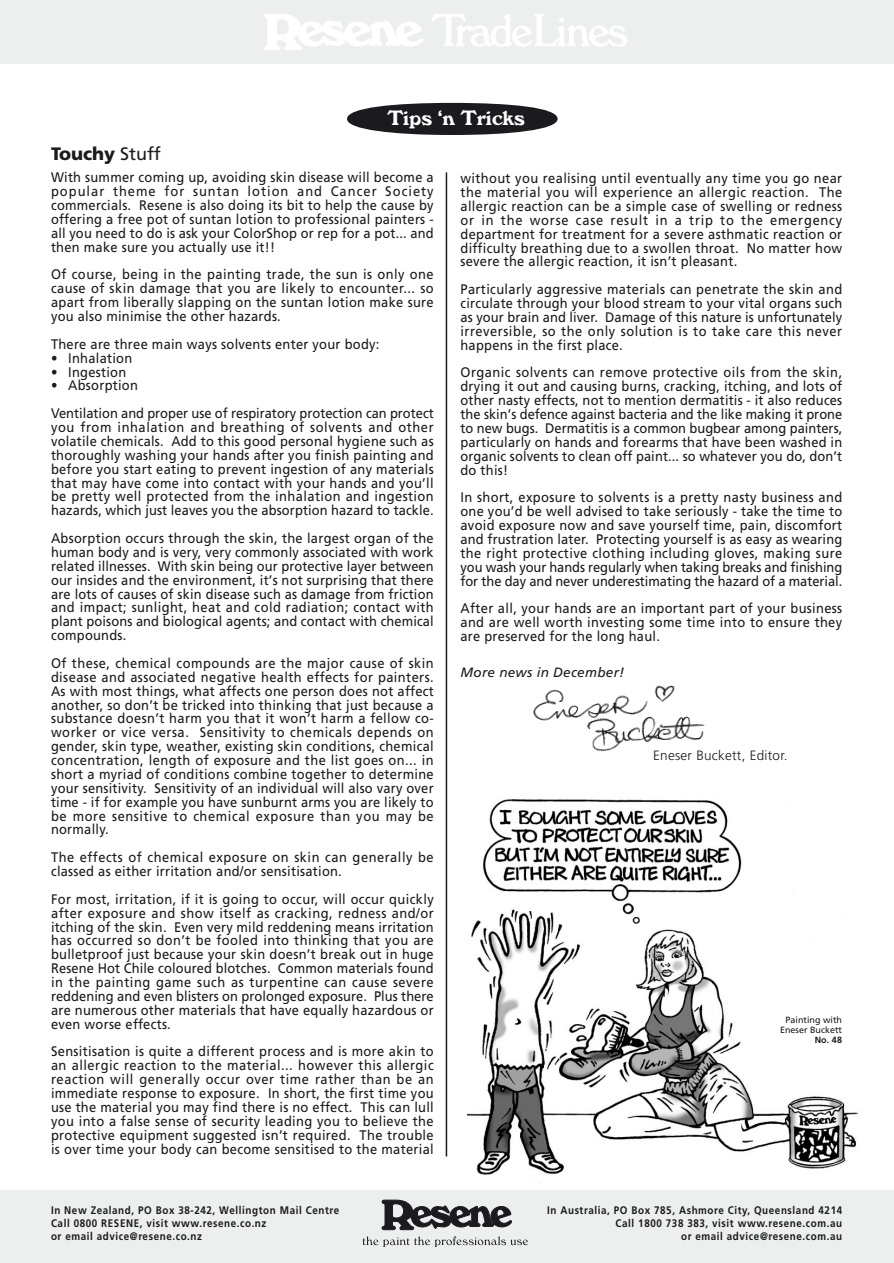
<style>
.page{position:relative;width:894px;height:1263px;background:#fff}
.page>*{position:absolute;margin:0;border:0;box-sizing:border-box;transform-origin:0 0}
.t1{font:21.6px "Windsor Bold DTC";color:#fff}
.t2{font:900 18px "Frutiger";color:#1b1b1f}
.t3{font:13.8px/13.8px "Frutiger";letter-spacing:.02em;color:#1b1b1f;text-align:justify;scale:.93 1}
.t4{font:13.8px/27.8px "Frutiger";color:#1b1b1f;scale:.93 1}
.t5{font:300 13.5px "Frutiger";letter-spacing:.02em;color:#1b1b1f}
.t6{font:italic 13.5px "Frutiger";letter-spacing:.02em;color:#1b1b1f}
.t7{font:700 10.95px/13px "Frutiger";letter-spacing:.06em;color:#1b1b1f;scale:.9 1}
.t8{font:9px/10.4px "Frutiger";color:#1b1b1f;text-align:right}
.t9{font:700 9px "Frutiger";color:#1b1b1f}
.s1{font-weight:400}
</style>
<div class="page">
<img style="left:467px;top:799px;width:391px;height:385px">
<div style="left:347px;top:103px;width:211px;height:32px;background:#1b1b1f;border-radius:50%"></div>
<hr style="left:446px;top:172px;width:1px;height:984px;background:#1b1b1f">
<img style="left:533px;top:685px;width:172px;height:67px">
<div style="left:0;top:1190px;width:894px;height:73px;background:#edeeee"></div>
<svg style="left:381px;top:1199px;width:131px;height:31px;background:#7f7f81"></svg>
<svg style="left:363px;top:1236px;width:165px;height:11px;background:#c9caca"></svg>
<div style="left:0;top:0;width:894px;height:64px;background:#edeeee"></div>
<svg style="left:264px;top:14px;width:159px;height:36px"></svg>
<svg style="left:432px;top:13px;width:195px;height:34px"></svg>
<h1 class="t1" style="left:387px;top:110px;width:139px">Tips ‘n Tricks</h1>
<h2 class="t2" style="left:51px;top:146px;width:111px">Touchy <span class="s1">Stuff</span></h2>
<p class="t3" style="left:51px;top:172px;width:413px">With summer coming up, avoiding skin disease will become a popular theme for suntan lotion and Cancer Society commercials. Resene is also doing its bit to help the cause by offering a free pot of suntan lotion to professional painters - all you need to do is ask your ColorShop or rep for a pot... and then make sure you actually use it!!</p>
<p class="t3" style="left:51px;top:269px;width:413px">Of course, being in the painting trade, the sun is only one cause of skin damage that you are likely to encounter... so apart from liberally slapping on the suntan lotion make sure you also minimise the other hazards.</p>
<p class="t3" style="left:51px;top:338px;width:355px">There are three main ways solvents enter your body:</p>
<p class="t3" style="left:51px;top:352px;width:89px">• Inhalation</p>
<p class="t3" style="left:51px;top:366px;width:82px">• Ingestion</p>
<p class="t4" style="left:51px;top:373px;width:413px">• Absorption<br>Ventilation and proper use of respiratory protection can protect</p>
<p class="t3" style="left:51px;top:421px;width:413px">you from inhalation and breathing of solvents and other volatile chemicals. Add to this good personal hygiene such as thoroughly washing your hands after you finish painting and before you start eating to prevent ingestion of any materials that may have come into contact with your hands and you’ll be pretty well protected from the inhalation and ingestion hazards, which just leaves you the absorption hazard to tackle.</p>
<p class="t3" style="left:51px;top:532px;width:413px">Absorption occurs through the skin, the largest organ of the human body and is very, very commonly associated with work related illnesses. With skin being our protective layer between our insides and the environment, it’s not surprising that there are lots of causes of skin disease such as damage from friction and impact; sunlight, heat and cold radiation; contact with plant poisons and biological agents; and contact with chemical compounds.</p>
<p class="t3" style="left:51px;top:657px;width:413px">Of these, chemical compounds are the major cause of skin disease and associated negative health effects for painters.<br>As with most things, what affects one person does not affect another, so don’t be tricked into thinking that just because a substance doesn’t harm you that it won’t harm a fellow co&shy;worker or vice versa. Sensitivity to chemicals depends on gender, skin type, weather, existing skin conditions, chemical concentration, length of exposure and the list goes on... in short a myriad of conditions combine together to determine your sensitivity. Sensitivity of an individual will also vary over time - if for example you have sunburnt arms you are likely to be more sensitive to chemical exposure than you may be normally.</p>
<p class="t3" style="left:51px;top:852px;width:413px">The effects of chemical exposure on skin can generally be classed as either irritation and/or sensitisation.</p>
<p class="t3" style="left:51px;top:893px;width:413px">For most, irritation, if it is going to occur, will occur quickly after exposure and show itself as cracking, redness and/or itching of the skin. Even very mild reddening means irritation has occurred so don’t be fooled into thinking that you are bulletproof just because your skin doesn’t break out in huge Resene Hot Chile coloured blotches. Common materials found in the painting game such as turpentine can cause severe reddening and even blisters on prolonged exposure. Plus there are numerous other materials that have equally hazardous or even worse effects.</p>
<p class="t3" style="left:51px;top:1046px;width:413px">Sensitisation is quite a different process and is more akin to an allergic reaction to the material... however this allergic reaction will generally occur over time rather than be an immediate response to exposure. In short, the first time you use the material you may find there is no effect. This can lull you into a false sense of security leading you to believe the protective equipment suggested isn’t required. The trouble is over time your body can become sensitised to the material</p>
<p class="t3" style="left:460px;top:173px;width:412px">without you realising until eventually any time you go near the material you will experience an allergic reaction. The allergic reaction can be a simple case of swelling or redness or in the worse case result in a trip to the emergency department for treatment for a severe asthmatic reaction or difficulty breathing due to a swollen throat. No matter how severe the allergic reaction, it isn’t pleasant.</p>
<p class="t3" style="left:460px;top:284px;width:412px">Particularly aggressive materials can penetrate the skin and circulate through your blood stream to your vital organs such as your brain and liver. Damage of this nature is unfortunately irreversible, so the only solution is to take care this never happens in the first place.</p>
<p class="t3" style="left:460px;top:367px;width:412px">Organic solvents can remove protective oils from the skin, drying it out and causing burns, cracking, itching, and lots of other nasty effects, not to mention dermatitis - it also reduces the skin’s defence against bacteria and the like making it prone to new bugs. Dermatitis is a common bugbear among painters, particularly on hands and forearms that have been washed in organic solvents to clean off paint... so whatever you do, don’t do this!</p>
<p class="t3" style="left:460px;top:492px;width:412px">In short, exposure to solvents is a pretty nasty business and one you’d be well advised to take seriously - take the time to avoid exposure now and save yourself time, pain, discomfort and frustration later. Protecting yourself is as easy as wearing the right protective clothing including gloves, making sure you wash your hands regularly when taking breaks and finishing for the day and never underestimating the hazard of a material.</p>
<p class="t3" style="left:460px;top:603px;width:412px">After all, your hands are an important part of your business and are well worth investing some time into to ensure they are preserved for the long haul.</p>
<p class="t6" style="left:461px;top:667px;width:165px">More news in December!</p>
<p class="t5" style="left:653px;top:749px;width:136px">Eneser Buckett, Editor.</p>
<p class="t8" style="left:780px;top:1015px;width:64px">Painting with<br>Eneser Buckett</p>
<p class="t9" style="left:815px;top:1037px;width:29px">No. 48</p>
<p class="t7" style="left:51px;top:1205px;width:322px">In New Zealand, PO Box 38-242, Wellington Mail Centre<br>Call 0800 RESENE, visit www.resene.co.nz<br>or email advice@resene.co.nz</p>
<p class="t7" style="left:547px;top:1205px;width:329px;text-align:right">In Australia, PO Box 785, Ashmore City, Queensland 4214<br>Call 1800 738 383, visit www.resene.com.au<br>or email advice@resene.com.au</p>
</div>
